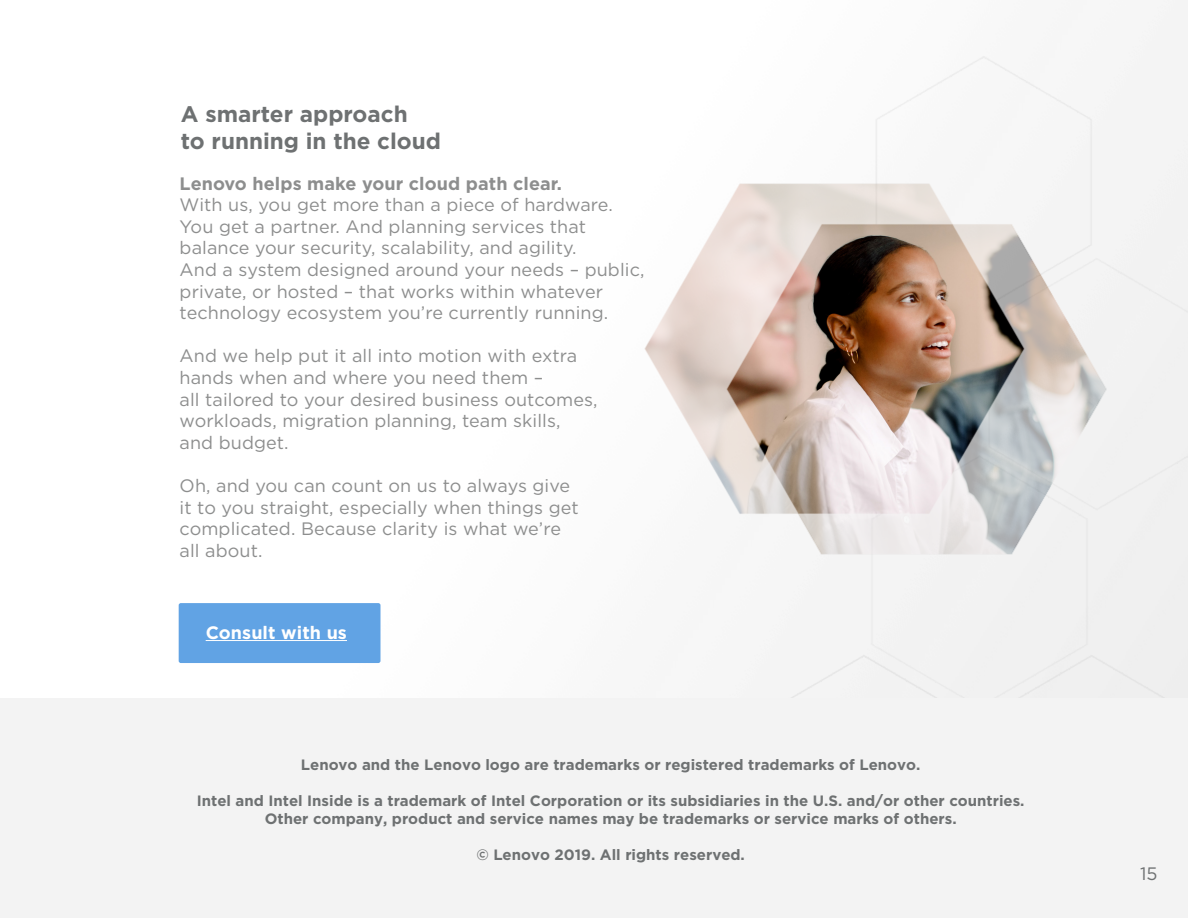
<style>
.page{position:relative;width:1188px;height:918px;background:#fff}
.page>*{position:absolute;margin:0;border:0;box-sizing:border-box;transform-origin:0 0}
.t1{font:700 22.5px "Gotham";color:#6e7172}
.t2{font:18px/21.6px "Gotham";letter-spacing:.005em;color:#8d8e8e}
.t3{font:700 18px "Gotham";letter-spacing:.005em;color:#8d8e8e}
.t4{font:700 18px "Gotham";letter-spacing:.005em;color:#fff}
.t5{font:18px "Gotham";color:#6e7172}
.t6{font:700 15px/18px "Gotham";color:#6e7172;text-align:center}
</style>
<div class="page">
<div style="left:0;top:699px;width:1188px;height:219px;background:#f3f3f3"></div>
<div style="left:179px;top:603px;width:202px;height:60px;background:#61a3e4;border-radius:2px"></div>
<hr style="left:206px;top:640px;width:141px;height:1px;background:#fff">
<img style="left:629px;top:164px;width:490px;height:410px">
<p class="t1" style="left:181px;top:99px;width:228px">A smarter approach</p>
<p class="t1" style="left:181px;top:126px;width:262px">to running in the cloud</p>
<p class="t3" style="left:180px;top:171px;width:384px">Lenovo helps make your cloud path clear.</p>
<p class="t2" style="left:180px;top:194px;width:435px">With us, you get more than a piece of hardware.</p>
<p class="t2" style="left:180px;top:215px;width:408px">You get a partner. And planning services that</p>
<p class="t2" style="left:180px;top:237px;width:399px">balance your security, scalability, and agility.</p>
<p class="t2" style="left:180px;top:258px;width:466px">And a system designed around your needs – public, private, or hosted – that works within whatever technology ecosystem you’re currently running.</p>
<p class="t2" style="left:180px;top:345px;width:399px">And we help put it all into motion with extra</p>
<p class="t2" style="left:180px;top:366px;width:365px">hands when and where you need them –</p>
<p class="t2" style="left:180px;top:388px;width:419px">all tailored to your desired business outcomes, workloads, migration planning, team skills,</p>
<p class="t2" style="left:180px;top:431px;width:111px">and budget.</p>
<p class="t2" style="left:180px;top:474px;width:392px">Oh, and you can count on us to always give</p>
<p class="t2" style="left:180px;top:496px;width:401px">it to you straight, especially when things get complicated. Because clarity is what we’re</p>
<p class="t2" style="left:180px;top:539px;width:84px">all about.</p>
<p class="t4" style="left:206px;top:620px;width:143px">Consult with us</p>
<p class="t6" style="left:301px;top:756px;width:621px">Lenovo and the Lenovo logo are trademarks or registered trademarks of Lenovo.</p>
<p class="t6" style="left:197px;top:792px;width:829px">Intel and Intel Inside is a trademark of Intel Corporation or its subsidiaries in the U.S. and/or other countries.<br>Other company, product and service names may be trademarks or service marks of others.</p>
<p class="t6" style="left:476px;top:846px;width:270px">© Lenovo 2019. All rights reserved.</p>
<p class="t5" style="left:1140px;top:862px;width:19px">15</p>
</div>
